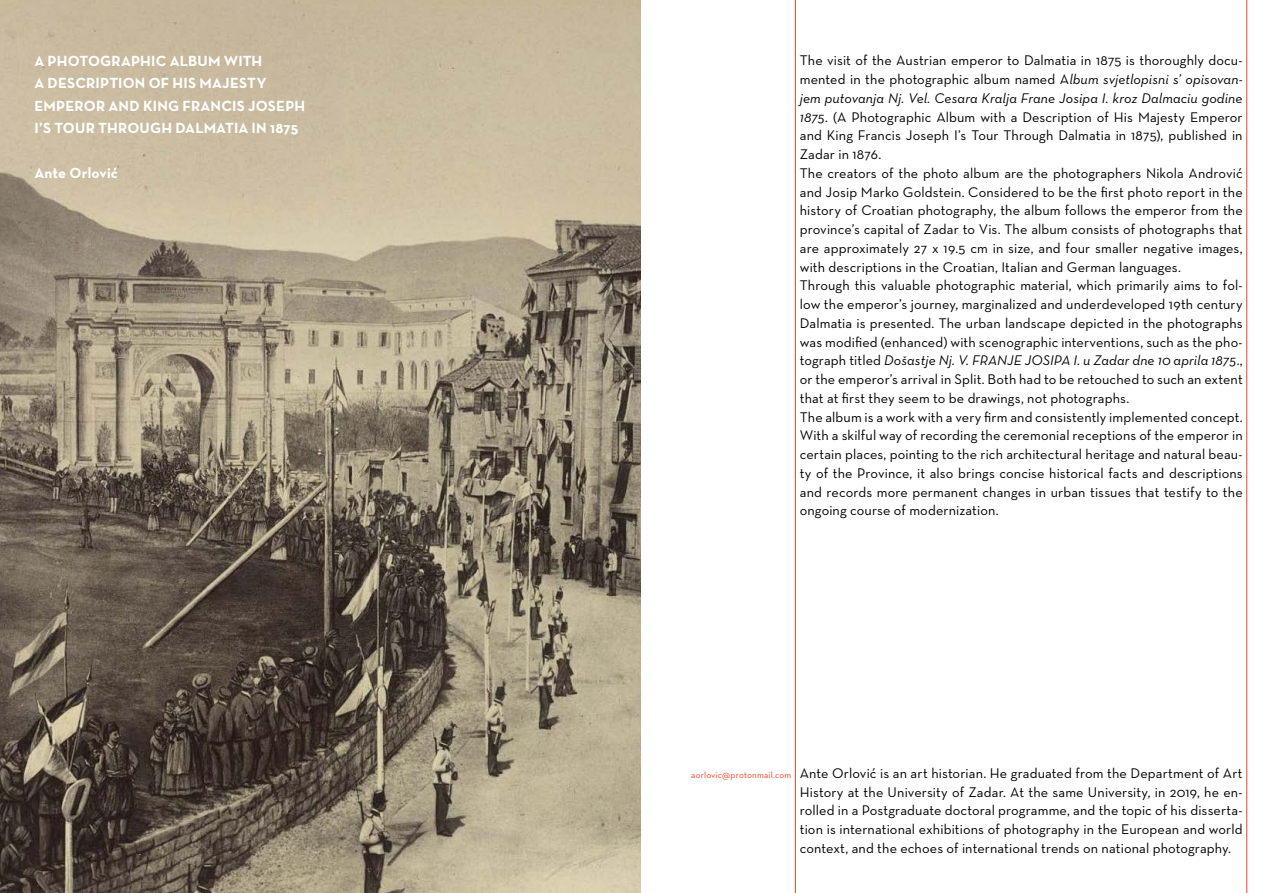
<style>
.page{position:relative;width:1276px;height:893px;background:#fff}
.page>*{position:absolute;margin:0;border:0;box-sizing:border-box;transform-origin:0 0}
.t1{font:700 15px/22.5px "Neutra Text CE";letter-spacing:.01em;color:#fff}
.t2{font:500 14.25px/18.8px "Neutra Text CE";letter-spacing:.01em;color:#000}
.t3{font:500 9px "Neutra Text CE";letter-spacing:.025em;color:#ef4123}
.s1{font-style:italic}
</style>
<div class="page">
<hr style="left:1246px;top:0;width:1px;height:893px;background:#ef4123">
<hr style="left:795px;top:0;width:1px;height:893px;background:#ef4123">
<img style="left:0;top:0;width:640px;height:893px">
<div style="left:0;top:0;width:578px;height:485px;background:#000;opacity:.75"></div>
<p class="t1" style="left:34px;top:49px;width:272px">A PHOTOGRAPHIC ALBUM WITH<br>A DESCRIPTION OF HIS MAJESTY<br>EMPEROR AND KING FRANCIS JOSEPH<br>I’S TOUR THROUGH DALMATIA IN 1875</p>
<p class="t1" style="left:34px;top:162px;width:85px">Ante Orlović</p>
<p class="t2" style="left:800px;top:51px;width:444px">The visit of the Austrian emperor to Dalmatia in 1875 is thoroughly docu&shy;mented in the photographic album named A<span class="s1">lbum svjetlopisni s’ opisovan&shy;jem putovanja Nj. Vel. Cesara Kralja Frane Josipa I. kroz Dalmaciu godine 1875.</span> (A Photographic Album with a Description of His Majesty Emperor and King Francis Joseph I’s Tour Through Dalmatia in 1875), published in Zadar in 1876.<br>The creators of the photo album are the photographers Nikola Andrović and Josip Marko Goldstein. Considered to be the first photo report in the history of Croatian photography, the album follows the emperor from the province’s capital of Zadar to Vis. The album consists of photographs that are approximately 27 x 19.5 cm in size, and four smaller negative images, with descriptions in the Croatian, Italian and German languages.<br>Through this valuable photographic material, which primarily aims to fol&shy;low the emperor’s journey, marginalized and underdeveloped 19th century Dalmatia is presented. The urban landscape depicted in the photographs was modified (enhanced) with scenographic interventions, such as the pho&shy;tograph titled <span class="s1">Došastje Nj. V. FRANJE JOSIPA I. u Zadar dne 10 aprila 1875</span>., or the emperor’s arrival in Split. Both had to be retouched to such an extent that at first they seem to be drawings, not photographs.<br>The album is a work with a very firm and consistently implemented concept.<br>With a skilful way of recording the ceremonial receptions of the emperor in certain places, pointing to the rich architectural heritage and natural beau&shy;ty of the Province, it also brings concise historical facts and descriptions and records more permanent changes in urban tissues that testify to the ongoing course of modernization.</p>
<p class="t3" style="left:691px;top:769px;width:102px">aorlovic@protonmail.com</p>
<p class="t2" style="left:800px;top:763px;width:444px;text-align:justify">Ante Orlović is an art historian. He graduated from the Department of Art History at the University of Zadar. At the same University, in 2019, he en&shy;rolled in a Postgraduate doctoral programme, and the topic of his disserta&shy;tion is international exhibitions of photography in the European and world context, and the echoes of international trends on national photography.</p>
</div>
